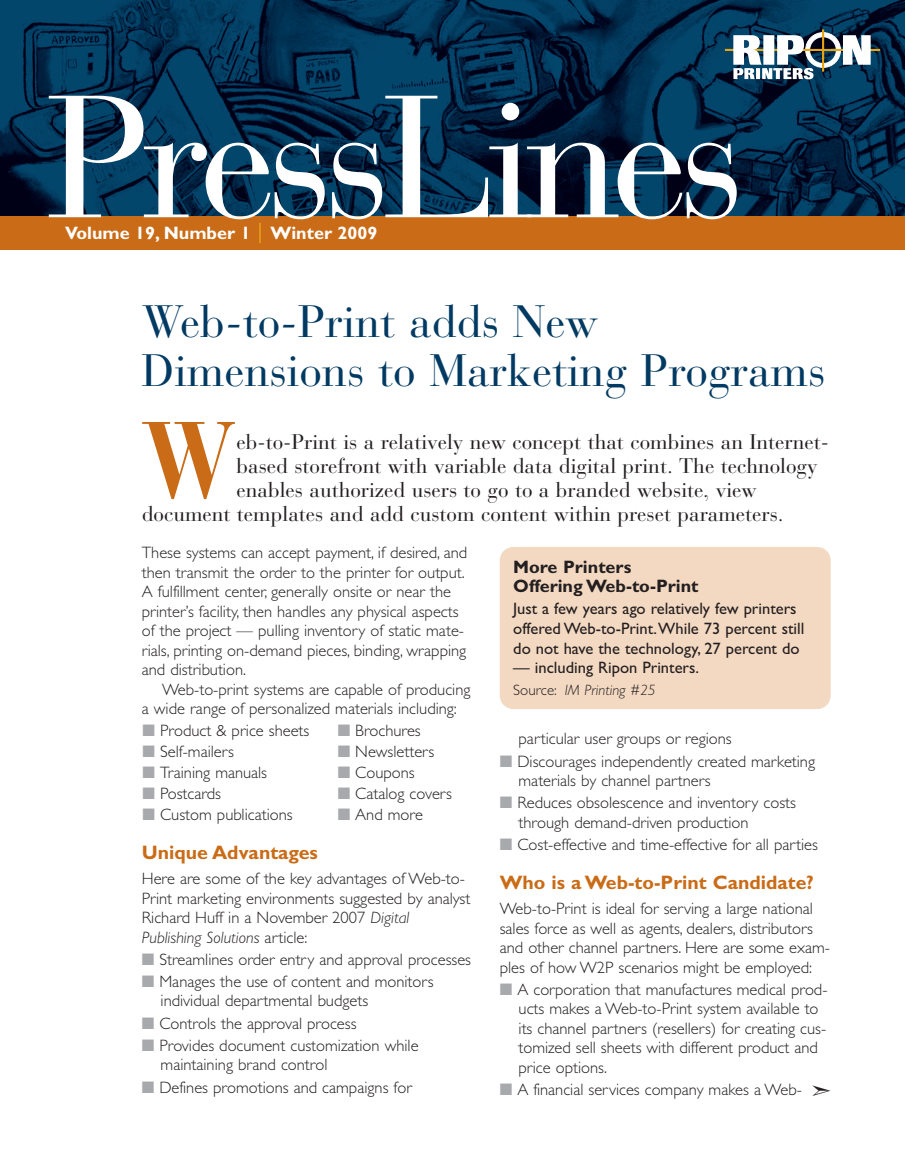
<style>
.page{position:relative;width:905px;height:1175px;background:#fff}
.page>*{position:absolute;margin:0;border:0;box-sizing:border-box;transform-origin:0 0}
.t1{font:700 106.95px "Bauer Bodoni";color:#ca6c17;scale:.9 1}
.t2{font:45px/49.5px "Bauer Bodoni";color:#003a62}
.t3{font:21px "Bauer Bodoni";color:#231f20}
.t4{font:700 19.5px "Gill Sans";color:#ca6c17}
.t5{font:700 18px/19.5px "Gill Sans";color:#231f20}
.t6{font:700 18px "Gill Sans";color:#fff}
.t7{font:300 16.5px/19.5px "Gill Sans";color:#231f20}
.t8{font:16.5px/19.5px "Gill Sans";color:#231f20}
.t9{font:italic 300 15px "Gill Sans";color:#231f20}
.s1{color:#a8a9ad}
.s2{font-style:italic}
.s3{font-style:normal}
</style>
<div class="page">
<img style="left:0;top:0;width:904px;height:216px">
<svg style="left:724px;top:29px;width:156px;height:50px"></svg>
<div style="left:0;top:216px;width:904px;height:34px;background:#ca6c17"></div>
<svg style="left:49px;top:96px;width:687px;height:123px"></svg>
<hr style="left:259px;top:223px;width:2px;height:20px;background:#e6a218">
<div style="left:500px;top:547px;width:330px;height:162px;background:#f4d9c2;border-radius:14px"></div>
<p class="t6" style="left:65px;top:222px;width:313px">Volume 19, Number 1 Winter 2009</p>
<h2 class="t2" style="left:142px;top:297px;width:685px">Web-to-Print adds New<br>Dimensions to Marketing Programs</h2>
<h1 class="t1" style="left:140px;top:420px;width:109px">W</h1>
<p class="t3" style="left:236px;top:430px;width:593px">eb-to-Print is a relatively new concept that combines an Internet-</p>
<p class="t3" style="left:236px;top:454px;width:582px">based storefront with variable data digital print. The technology</p>
<p class="t3" style="left:236px;top:478px;width:521px">enables authorized users to go to a branded website, view</p>
<p class="t3" style="left:142px;top:502px;width:643px">document templates and add custom content within preset parameters.</p>
<p class="t7" style="left:142px;top:543px;width:327px">These systems can accept payment, if desired, and then transmit the order to the printer for output.<br>A fulfillment center, generally onsite or near the printer’s facility, then handles any physical aspects of the project — pulling inventory of static mate&shy;rials, printing on-demand pieces, binding, wrapping and distribution.</p>
<p class="t7" style="left:142px;top:679px;width:330px;text-indent:20px">Web-to-print systems are capable of producing a wide range of personalized materials including:</p>
<p class="t7" style="left:142px;top:720px;width:168px"><span class="s1">■</span> Product &amp; price sheets</p>
<p class="t7" style="left:338px;top:720px;width:85px"><span class="s1">■</span> Brochures</p>
<p class="t7" style="left:142px;top:741px;width:93px"><span class="s1">■</span> Self-mailers</p>
<p class="t7" style="left:338px;top:741px;width:98px"><span class="s1">■</span> Newsletters</p>
<p class="t7" style="left:142px;top:762px;width:126px"><span class="s1">■</span> Training manuals</p>
<p class="t7" style="left:338px;top:762px;width:79px"><span class="s1">■</span> Coupons</p>
<p class="t7" style="left:142px;top:783px;width:80px"><span class="s1">■</span> Postcards</p>
<p class="t7" style="left:338px;top:783px;width:116px"><span class="s1">■</span> Catalog covers</p>
<p class="t7" style="left:142px;top:804px;width:152px"><span class="s1">■</span> Custom publications</p>
<p class="t7" style="left:338px;top:804px;width:87px"><span class="s1">■</span> And more</p>
<p class="t4" style="left:142px;top:841px;width:177px">Unique Advantages</p>
<p class="t7" style="left:142px;top:868px;width:330px">Here are some of the key advantages of Web-to-Print marketing environments suggested by analyst Richard Huff in a November 2007 <span class="s2">Digital Publishing Solutions</span> article:</p>
<p class="t7" style="left:142px;top:949px;width:331px"><span class="s1">■</span> Streamlines order entry and approval processes</p>
<p class="t7" style="left:161px;top:971px;width:274px;text-indent:-19px"><span class="s1">■</span> Manages the use of content and monitors individual departmental budgets</p>
<p class="t7" style="left:142px;top:1013px;width:216px"><span class="s1">■</span> Controls the approval process</p>
<p class="t7" style="left:161px;top:1035px;width:259px;text-indent:-19px"><span class="s1">■</span> Provides document customization while maintaining brand control</p>
<p class="t7" style="left:142px;top:1077px;width:271px"><span class="s1">■</span> Defines promotions and campaigns for</p>
<p class="t5" style="left:513px;top:557px;width:187px">More Printers<br>Offering Web-to-Print</p>
<p class="t8" style="left:513px;top:601px;width:292px">Just a few years ago relatively few printers offered Web-to-Print.While 73 percent still do not have the technology, 27 percent do</p>
<p class="t8" style="left:513px;top:659px;width:187px">— including Ripon Printers.</p>
<p class="t9" style="left:513px;top:681px;width:144px"><span class="s3">Source:</span> IM Printing #25</p>
<p class="t7" style="left:518px;top:729px;width:214px">particular user groups or regions</p>
<p class="t7" style="left:518px;top:751px;width:298px;text-indent:-19px"><span class="s1">■</span> Discourages independently created marketing materials by channel partners</p>
<p class="t7" style="left:518px;top:793px;width:279px;text-indent:-19px"><span class="s1">■</span> Reduces obsolescence and inventory costs through demand-driven production</p>
<p class="t7" style="left:500px;top:834px;width:320px"><span class="s1">■</span> Cost-effective and time-effective for all parties</p>
<p class="t4" style="left:500px;top:871px;width:315px">Who is a Web-to-Print Candidate?</p>
<p class="t7" style="left:500px;top:898px;width:332px">Web-to-Print is ideal for serving a large national sales force as well as agents, dealers, distributors and other channel partners. Here are some exam&shy;ples of how W2P scenarios might be employed:</p>
<p class="t7" style="left:518px;top:979px;width:310px;text-indent:-19px"><span class="s1">■</span> A corporation that manufactures medical prod&shy;ucts makes a Web-to-Print system available to its channel partners (resellers) for creating cus&shy;tomized sell sheets with different product and price options.</p>
<p class="t7" style="left:500px;top:1079px;width:333px"><span class="s1">■</span> A financial services company makes a Web- ➣</p>
</div>
